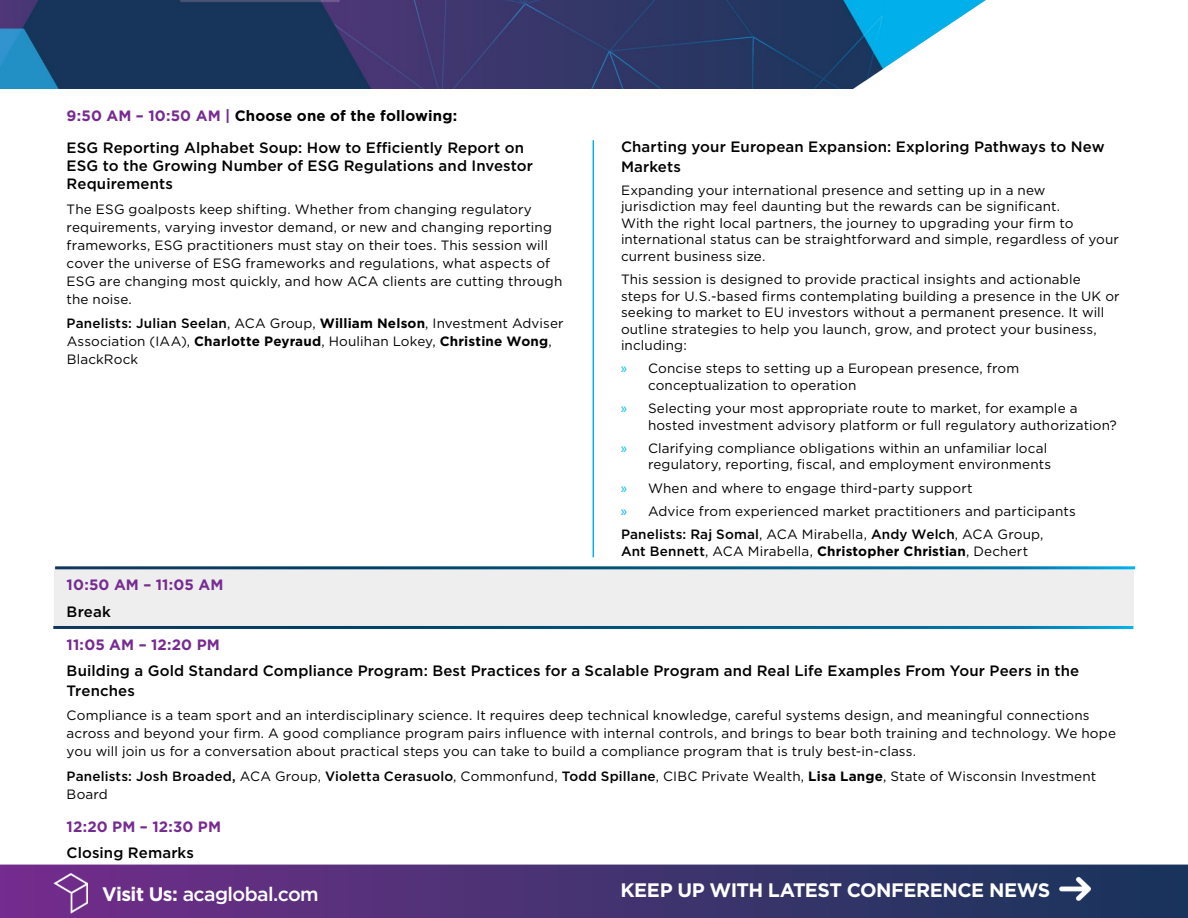
<style>
.page{position:relative;width:1188px;height:918px;background:#fff}
.page>*{position:absolute;margin:0;border:0;box-sizing:border-box;transform-origin:0 0}
.t1{font:700 19.5px "Gotham";letter-spacing:-.025em;color:#fff}
.t2{font:500 19.5px "Gotham";letter-spacing:-.03em;color:#fff}
.t3{font:500 15px/19.5px "Gotham";letter-spacing:.005em;color:#000}
.t4{font:700 15px "Gotham";letter-spacing:.005em;color:#762b90}
.t5{font:13.5px/16.5px "Gotham";letter-spacing:.01em;color:#000}
.s1{font-weight:700;color:#762b90}
.s2{font-weight:700}
.s3{font-weight:500}
.s4{font-family:"Myriad Pro";font-size:15px;color:#00b5ed}
</style>
<div class="page">
<div style="left:0;top:865px;width:1188px;height:53px;background:linear-gradient(to right,#742e8b,#173659)"></div>
<img style="left:0;top:0;width:986px;height:89px">
<img style="left:53px;top:874px;width:35px;height:39px">
<img style="left:1059px;top:878px;width:31px;height:23px">
<div style="left:54px;top:568px;width:1080px;height:61px;background:#eeeeef"></div>
<hr style="left:53px;top:626px;width:1080px;height:3px;background:#fff">
<hr style="left:55px;top:566px;width:1080px;height:3px;background:#fff">
<hr style="left:593px;top:140px;width:1px;height:417px;background:#00b5ed">
<p class="t3" style="left:67px;top:100px;width:459px;line-height:31.5px"><span class="s1">9:50 AM – 10:50 AM |</span> <span class="s2">Choose one of the following:<br></span>ESG Reporting Alphabet Soup: How to Efficiently Report on</p>
<p class="t3" style="left:67px;top:156px;width:468px;line-height:18px">ESG to the Growing Number of ESG Regulations and Investor<br>Requirements</p>
<p class="t5" style="left:67px;top:200px;width:497px;line-height:18px">The ESG goalposts keep shifting. Whether from changing regulatory requirements, varying investor demand, or new and changing reporting frameworks, ESG practitioners must stay on their toes. This session will cover the universe of ESG frameworks and regulations, what aspects of ESG are changing most quickly, and how ACA clients are cutting through the noise.</p>
<p class="t5" style="left:67px;top:314px;width:499px;line-height:18px"><span class="s3">Panelists: Julian Seelan</span>, ACA Group, <span class="s2">William Nelson</span>, Investment Adviser<br>Association (IAA), <span class="s2">Charlotte Peyraud</span>, Houlihan Lokey, <span class="s2">Christine Wong</span>,<br>BlackRock</p>
<p class="t3" style="left:621px;top:137px;width:485px">Charting your European Expansion: Exploring Pathways to New<br>Markets</p>
<p class="t5" style="left:621px;top:182px;width:500px">Expanding your international presence and setting up in a new jurisdiction may feel daunting but the rewards can be significant.<br>With the right local partners, the journey to upgrading your firm to international status can be straightforward and simple, regardless of your current business size.</p>
<p class="t5" style="left:621px;top:271px;width:500px">This session is designed to provide practical insights and actionable steps for U.S.-based firms contemplating building a presence in the UK or seeking to market to EU investors without a permanent presence. It will outline strategies to help you launch, grow, and protect your business, including:</p>
<p class="t5" style="left:648px;top:360px;width:373px;text-indent:-27px"><span class="s4">»</span> Concise steps to setting up a European presence, from conceptualization to operation</p>
<p class="t5" style="left:648px;top:400px;width:470px;text-indent:-27px"><span class="s4">»</span> Selecting your most appropriate route to market, for example a hosted investment advisory platform or full regulatory authorization?</p>
<p class="t5" style="left:621px;top:440px;width:432px;text-align:right"><span class="s4">»</span> Clarifying compliance obligations within an unfamiliar local regulatory, reporting, fiscal, and employment environments</p>
<p class="t5" style="left:621px;top:476px;width:456px;line-height:23.2px"><span class="s4">»</span> When and where to engage third-party support<br><span class="s4">»</span> Advice from experienced market practitioners and participants<br><span class="s3">Panelists: Raj Somal</span>, ACA Mirabella, <span class="s3">Andy Welch</span>, ACA Group,</p>
<p class="t5" style="left:621px;top:542px;width:409px"><span class="s3">Ant Bennett</span>, ACA Mirabella, <span class="s2">Christopher Christian</span>, Dechert</p>
<p class="t4" style="left:67px;top:575px;width:158px">10:50 AM – 11:05 AM</p>
<p class="t3" style="left:67px;top:601px;width:46px">Break</p>
<p class="t4" style="left:67px;top:635px;width:155px">11:05 AM – 12:20 PM</p>
<p class="t3" style="left:67px;top:661px;width:1014px">Building a Gold Standard Compliance Program: Best Practices for a Scalable Program and Real Life Examples From Your Peers in the<br>Trenches</p>
<p class="t5" style="left:67px;top:706px;width:1051px;line-height:18px">Compliance is a team sport and an interdisciplinary science. It requires deep technical knowledge, careful systems design, and meaningful connections across and beyond your firm. A good compliance program pairs influence with internal controls, and brings to bear both training and technology. We hope you will join us for a conversation about practical steps you can take to build a compliance program that is truly best-in-class.</p>
<p class="t5" style="left:67px;top:767px;width:1031px;line-height:18px"><span class="s3">Panelists: Josh Broaded,</span> ACA Group, <span class="s3">Violetta Cerasuolo</span>, Commonfund, <span class="s3">Todd Spillane</span>, CIBC Private Wealth, <span class="s2">Lisa Lange</span>, State of Wisconsin Investment<br>Board</p>
<p class="t4" style="left:67px;top:817px;width:156px">12:20 PM – 12:30 PM</p>
<p class="t3" style="left:67px;top:843px;width:129px">Closing Remarks</p>
<h1 class="t2" style="left:102px;top:882px;width:218px"><span class="s2">Visit Us:</span> acaglobal.com</h1>
<h1 class="t1" style="left:620px;top:877px;width:431px">KEEP UP WITH LATEST CONFERENCE NEWS</h1>
</div>
